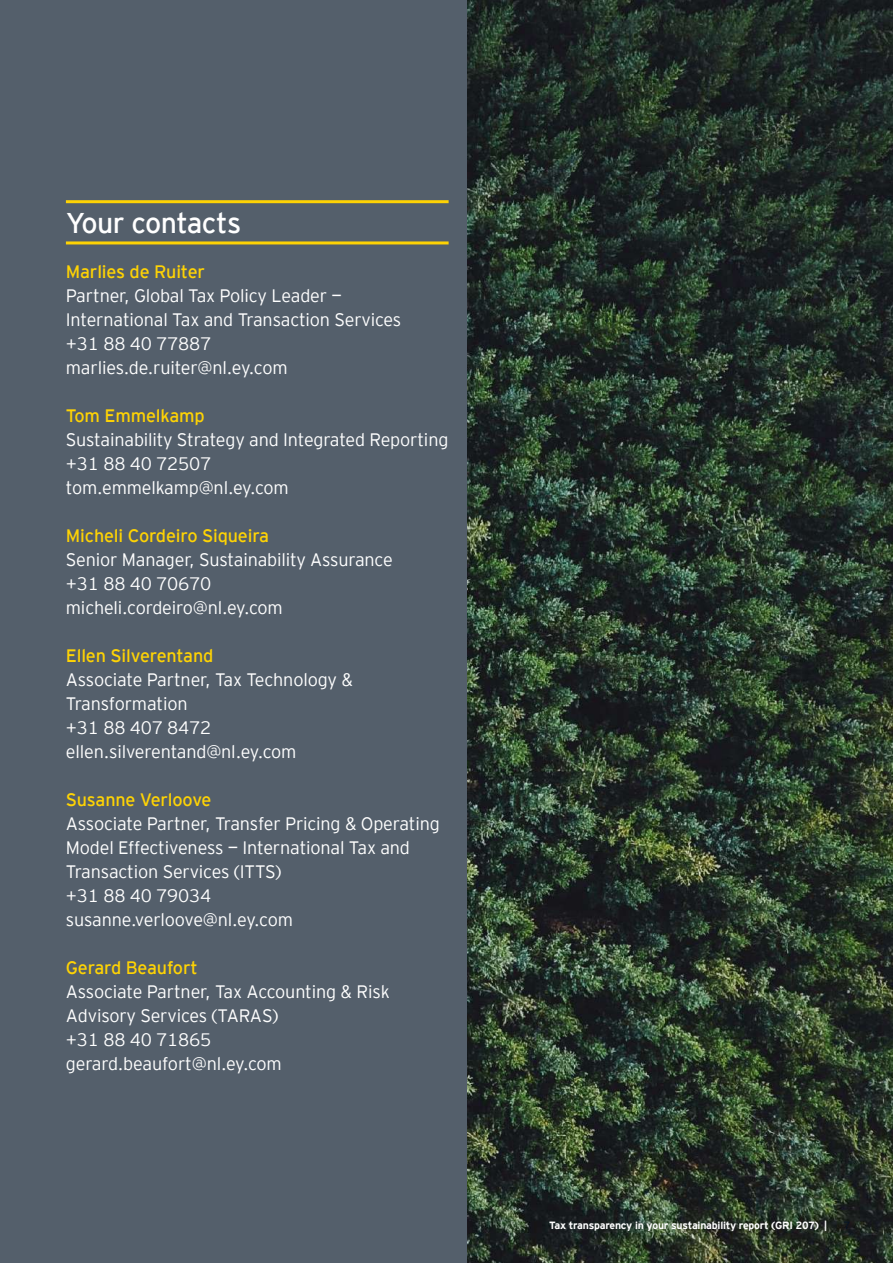
<style>
.page{position:relative;width:893px;height:1263px;background:#545f6b}
.page>*{position:absolute;margin:0;border:0;box-sizing:border-box;transform-origin:0 0}
.t1{font:28.5px "EY Interstate";letter-spacing:-.025em;color:#fff}
.t2{font:300 18px/24px "EY Interstate";letter-spacing:-.01em;color:#fff}
.t3{font:18px "EY Interstate";letter-spacing:-.01em;color:#fed304}
.t4{font:700 10.5px "EY Interstate";letter-spacing:-.02em;color:#fff}
</style>
<div class="page">
<img style="left:468px;top:0;width:425px;height:1263px">
<hr style="left:66px;top:200px;width:383px;height:3px;background:#fed304">
<hr style="left:66px;top:241px;width:383px;height:3px;background:#fed304">
<h1 class="t1" style="left:66px;top:203px;width:177px">Your contacts</h1>
<p class="t3" style="left:66px;top:259px;width:141px">Marlies de Ruiter</p>
<p class="t2" style="left:66px;top:283px;width:337px">Partner, Global Tax Policy Leader —<br>International Tax and Transaction Services +31 88 40 77887 marlies.de.ruiter@nl.ey.com</p>
<p class="t3" style="left:66px;top:403px;width:140px">Tom Emmelkamp</p>
<p class="t2" style="left:66px;top:427px;width:384px">Sustainability Strategy and Integrated Reporting +31 88 40 72507<br>tom.emmelkamp@nl.ey.com</p>
<p class="t3" style="left:66px;top:523px;width:205px">Micheli Cordeiro Siqueira</p>
<p class="t2" style="left:66px;top:547px;width:328px">Senior Manager, Sustainability Assurance +31 88 40 70670 micheli.cordeiro@nl.ey.com</p>
<p class="t3" style="left:66px;top:643px;width:149px">Ellen Silverentand</p>
<p class="t2" style="left:66px;top:667px;width:289px">Associate Partner, Tax Technology &amp;<br>Transformation<br>+31 88 407 8472 ellen.silverentand@nl.ey.com</p>
<p class="t3" style="left:66px;top:787px;width:147px">Susanne Verloove</p>
<p class="t2" style="left:66px;top:811px;width:375px">Associate Partner, Transfer Pricing &amp; Operating Model Effectiveness — International Tax and Transaction Services (ITTS)<br>+31 88 40 79034 susanne.verloove@nl.ey.com</p>
<p class="t3" style="left:66px;top:955px;width:133px">Gerard Beaufort</p>
<p class="t2" style="left:66px;top:979px;width:326px">Associate Partner, Tax Accounting &amp; Risk<br>Advisory Services (TARAS)<br>+31 88 40 71865 gerard.beaufort@nl.ey.com</p>
<p class="t4" style="left:549px;top:1217px;width:279px">Tax transparency in your sustainability report (GRI 207) |</p>
</div>
